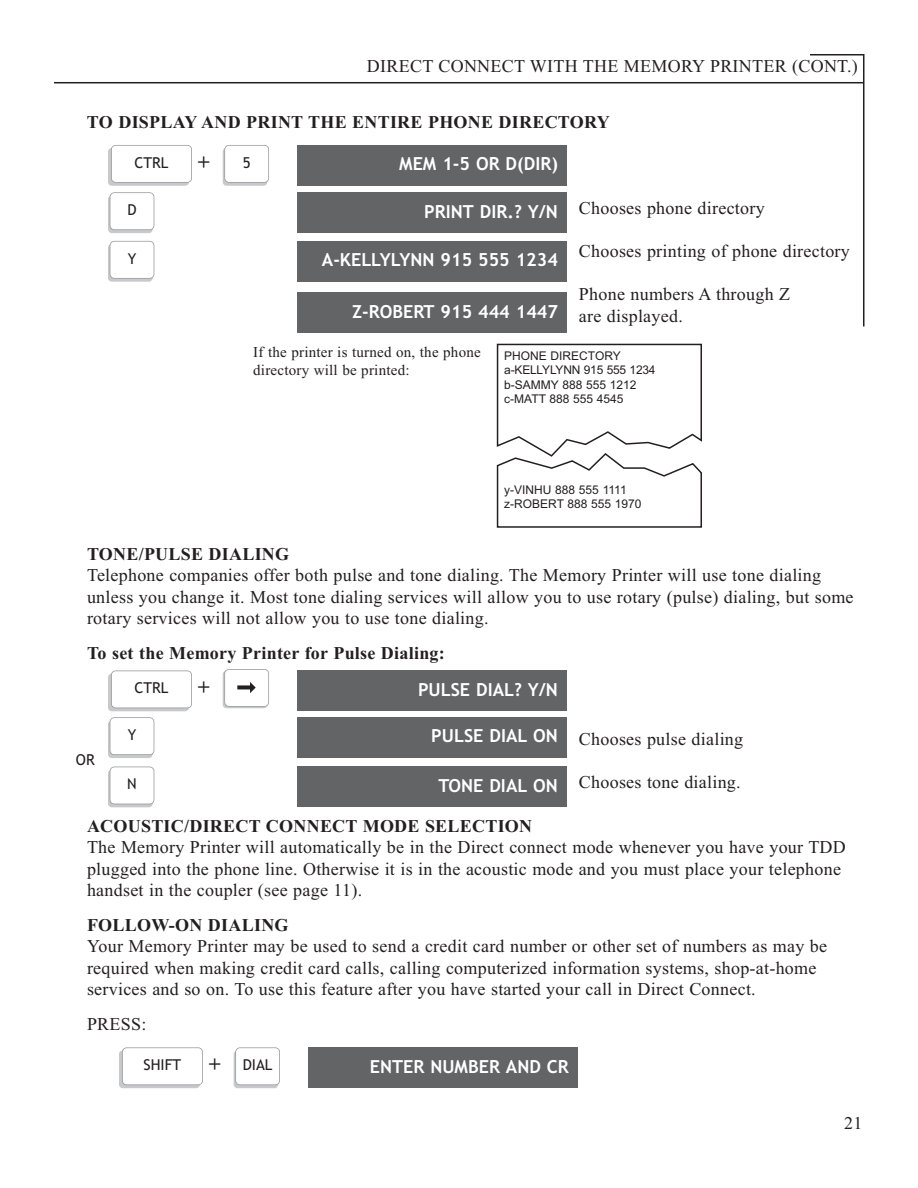
<style>
.page{position:relative;width:918px;height:1188px;background:#fff}
.page>*{position:absolute;margin:0;border:0;box-sizing:border-box;transform-origin:0 0}
.t1{font:700 21px "Times New Roman";color:#231f20}
.t2{font:18px/21.6px "Times New Roman";letter-spacing:.015em;color:#231f20}
.t3{font:700 18px "Times New Roman";letter-spacing:.015em;color:#231f20}
.t4{font:700 18px "Trebuchet MS";color:#fff}
.t5{font:15px/18px "Times New Roman";letter-spacing:.015em;color:#231f20}
.t6{font:15px "Trebuchet MS";color:#231f20}
.t7{font:12px/14.4px "Arial";color:#231f20}
.s1{font-family:"Times New Roman";font-weight:700;font-size:21px}
</style>
<div class="page">
<svg style="left:54px;top:54px;width:811px;height:273px"></svg>
<div style="left:108px;top:148px;width:81px;height:38px;background:#c7c9cb;border-radius:4px"></div>
<div style="left:111px;top:145px;width:81px;height:37px;background:#fff;border-radius:4px"></div>
<div style="left:111px;top:145px;width:81px;height:38px;border:2px solid #949698;border-radius:5px"></div>
<div style="left:196px;top:152px;width:22px;height:28px;background:#fff"></div>
<div style="left:223px;top:148px;width:44px;height:38px;background:#c7c9cb;border-radius:4px"></div>
<div style="left:225px;top:145px;width:44px;height:37px;background:#fff;border-radius:4px"></div>
<div style="left:224px;top:145px;width:45px;height:38px;border:2px solid #949698;border-radius:5px"></div>
<div style="left:297px;top:145px;width:270px;height:41px;background:#636466"></div>
<div style="left:108px;top:195px;width:45px;height:38px;background:#c7c9cb;border-radius:4px"></div>
<div style="left:110px;top:193px;width:44px;height:37px;background:#fff;border-radius:4px"></div>
<div style="left:110px;top:192px;width:44px;height:38px;border:2px solid #949698;border-radius:5px"></div>
<div style="left:297px;top:192px;width:270px;height:41px;background:#636466"></div>
<svg style="left:108px;top:244px;width:45px;height:38px"></svg>
<div style="left:110px;top:241px;width:44px;height:37px;background:#fff;border-radius:4px"></div>
<div style="left:110px;top:241px;width:44px;height:38px;border:2px solid #949698;border-radius:5px"></div>
<div style="left:297px;top:241px;width:270px;height:41px;background:#636466"></div>
<div style="left:297px;top:292px;width:270px;height:41px;background:#636466"></div>
<div style="left:108px;top:674px;width:81px;height:37px;background:linear-gradient(to right,#bbbdbf,#b5b7b9);border-radius:4px"></div>
<div style="left:111px;top:671px;width:81px;height:37px;background:#fff;border-radius:4px"></div>
<div style="left:111px;top:671px;width:81px;height:37px;border:2px solid #949698;border-radius:5px"></div>
<div style="left:223px;top:671px;width:44px;height:37px;background:#c7c9cb;border-radius:4px"></div>
<div style="left:225px;top:669px;width:44px;height:37px;background:#fff;border-radius:4px"></div>
<div style="left:224px;top:669px;width:45px;height:38px;border:2px solid #949698;border-radius:5px"></div>
<div style="left:297px;top:671px;width:270px;height:40px;background:#636466"></div>
<div style="left:108px;top:720px;width:45px;height:38px;background:linear-gradient(to right,#c7c9cb,#c7c9cb);border-radius:4px"></div>
<div style="left:110px;top:718px;width:44px;height:37px;background:#fff;border-radius:4px"></div>
<div style="left:110px;top:717px;width:44px;height:38px;border:2px solid #949698;border-radius:5px"></div>
<div style="left:297px;top:717px;width:270px;height:41px;background:#636466"></div>
<svg style="left:108px;top:770px;width:45px;height:37px"></svg>
<div style="left:110px;top:767px;width:44px;height:37px;background:#fff;border-radius:4px"></div>
<div style="left:110px;top:767px;width:44px;height:37px;border:2px solid #949698;border-radius:5px"></div>
<div style="left:297px;top:767px;width:270px;height:40px;background:#636466"></div>
<div style="left:119px;top:1050px;width:81px;height:38px;background:#c7c9cb;border-radius:4px"></div>
<div style="left:122px;top:1048px;width:81px;height:37px;background:#fff;border-radius:4px"></div>
<div style="left:122px;top:1047px;width:81px;height:38px;border:2px solid #949698;border-radius:5px"></div>
<div style="left:234px;top:1050px;width:44px;height:38px;background:#c7c9cb;border-radius:4px"></div>
<div style="left:236px;top:1048px;width:44px;height:37px;background:#fff;border-radius:4px"></div>
<div style="left:235px;top:1047px;width:45px;height:38px;border:2px solid #949698;border-radius:5px"></div>
<div style="left:308px;top:1047px;width:270px;height:41px;background:#636466"></div>
<svg style="left:237px;top:682px;width:19px;height:11px"></svg>
<svg style="left:497px;top:344px;width:205px;height:184px"></svg>
<p class="t2" style="left:367px;top:57px;width:493px">DIRECT CONNECT WITH THE MEMORY PRINTER (CONT.)</p>
<p class="t3" style="left:87px;top:116px;width:524px">TO DISPLAY AND PRINT THE ENTIRE PHONE DIRECTORY</p>
<p class="t6" style="left:134px;top:157px;width:36px">CTRL</p>
<p class="t1" style="left:198px;top:155px;width:13px">+</p>
<p class="t6" style="left:243px;top:157px;width:9px">5</p>
<p class="t4" style="left:399px;top:157px;width:160px">MEM 1-5 OR D(DIR)</p>
<p class="t6" style="left:127px;top:204px;width:11px">D</p>
<p class="t4" style="left:424px;top:204px;width:135px">PRINT DIR.? Y/N</p>
<p class="t6" style="left:128px;top:253px;width:10px">Y</p>
<p class="t4" style="left:322px;top:253px;width:237px">A-KELLYLYNN 915 555 1234</p>
<p class="t4" style="left:352px;top:304px;width:207px">Z-ROBERT 915 444 1447</p>
<p class="t2" style="left:579px;top:199px;width:187px">Chooses phone directory</p>
<p class="t2" style="left:579px;top:242px;width:272px">Chooses printing of phone directory</p>
<p class="t2" style="left:579px;top:285px;width:213px">Phone numbers A through Z are displayed.</p>
<p class="t5" style="left:253px;top:345px;width:229px">If the printer is turned on, the phone directory will be printed:</p>
<p class="t7" style="left:504px;top:350px;width:153px">PHONE DIRECTORY a-KELLYLYNN 915 555 1234 b-SAMMY 888 555 1212 c-MATT 888 555 4545</p>
<p class="t7" style="left:504px;top:484px;width:139px">y-VINHU 888 555 1111 z-ROBERT 888 555 1970</p>
<p class="t3" style="left:87px;top:548px;width:204px">TONE/PULSE DIALING</p>
<p class="t2" style="left:87px;top:566px;width:768px">Telephone companies offer both pulse and tone dialing. The Memory Printer will use tone dialing unless you change it. Most tone dialing services will allow you to use rotary (pulse) dialing, but some rotary services will not allow you to use tone dialing.</p>
<p class="t3" style="left:87px;top:647px;width:359px">To set the Memory Printer for Pulse Dialing:</p>
<p class="t6" style="left:76px;top:754px;width:20px">OR</p>
<p class="t6" style="left:134px;top:682px;width:36px">CTRL</p>
<p class="t1" style="left:198px;top:680px;width:13px">+</p>
<p class="t4" style="left:418px;top:682px;width:141px">PULSE DIAL? Y/N</p>
<p class="t6" style="left:128px;top:729px;width:10px">Y</p>
<p class="t4" style="left:431px;top:729px;width:128px">PULSE DIAL ON</p>
<p class="t6" style="left:127px;top:778px;width:11px">N</p>
<p class="t4" style="left:439px;top:778px;width:121px">TONE DIAL ON</p>
<p class="t2" style="left:579px;top:730px;width:166px">Chooses pulse dialing</p>
<p class="t2" style="left:579px;top:773px;width:163px">Chooses tone dialing.</p>
<p class="t3" style="left:87px;top:820px;width:447px">ACOUSTIC/DIRECT CONNECT MODE SELECTION</p>
<p class="t2" style="left:87px;top:838px;width:760px">The Memory Printer will automatically be in the Direct connect mode whenever you have your TDD plugged into the phone line. Otherwise it is in the acoustic mode and you must place your telephone handset in the coupler (see page 11).</p>
<p class="t3" style="left:87px;top:919px;width:203px">FOLLOW-ON DIALING</p>
<p class="t2" style="left:87px;top:937px;width:742px">Your Memory Printer may be used to send a credit card number or other set of numbers as may be required when making credit card calls, calling computerized information systems, shop-at-home services and so on. To use this feature after you have started your call in Direct Connect.</p>
<p class="t2" style="left:87px;top:1015px;width:61px">PRESS:</p>
<p class="t6" style="left:144px;top:1059px;width:39px">SHIFT</p>
<p class="t6" style="left:209px;top:1059px;width:65px"><span class="s1">+</span> DIAL</p>
<p class="t4" style="left:370px;top:1059px;width:200px">ENTER NUMBER AND CR</p>
<p class="t2" style="left:844px;top:1114px;width:20px">21</p>
</div>
